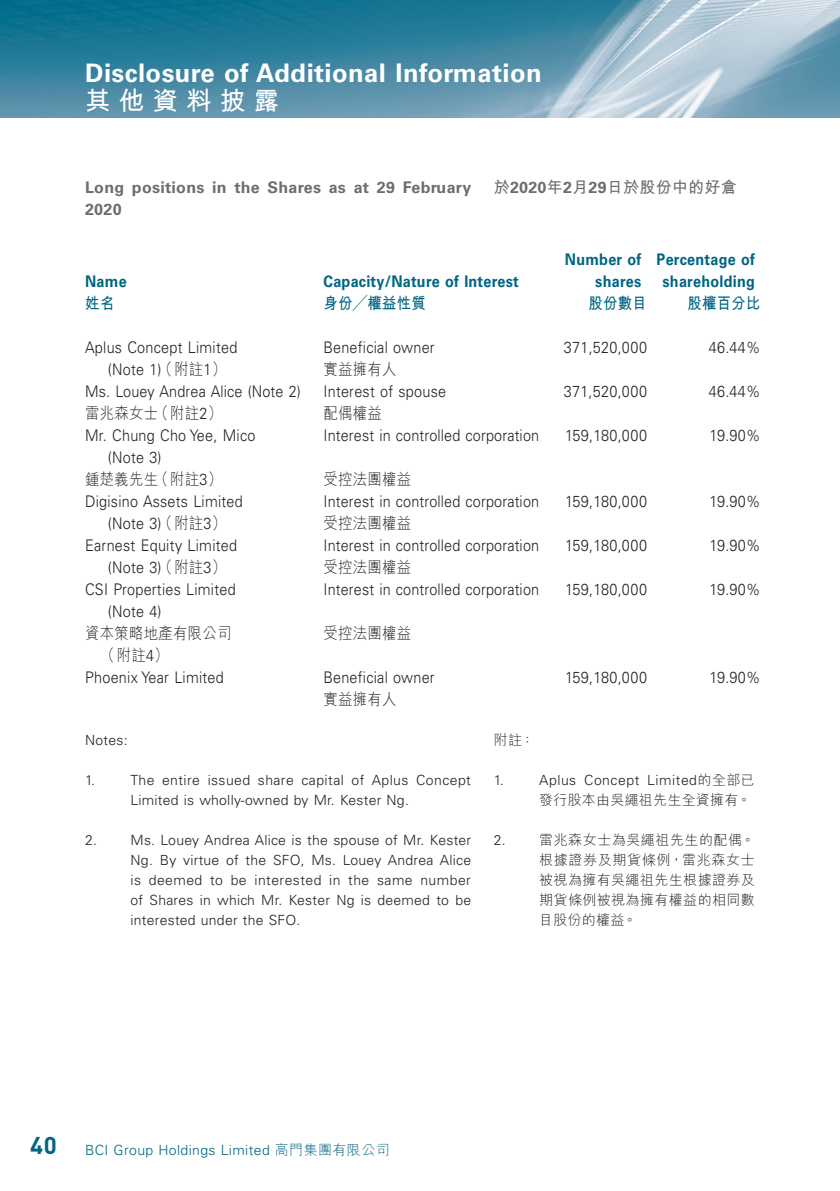
<style>
.page{position:relative;width:840px;height:1191px;background:#fff}
.page>*{position:absolute;margin:0;border:0;box-sizing:border-box;transform-origin:0 0}
.t1{font:700 25.6px "Univers LT Std";letter-spacing:.015em;color:#fff}
.t2{font:700 25.6px "M Hei HK";letter-spacing:.315em;color:#fff}
.t3{font:300 16px/22px "Univers LT Std";letter-spacing:.015em;color:#231f20;scale:.9 1}
.t4{font:300 16px/22px "M Hei HK";letter-spacing:.015em;color:#231f20;scale:.9 1}
.t5{font:700 16px/22px "Univers LT Std";letter-spacing:.015em;color:#006482;text-align:right;scale:.9 1}
.t6{font:700 16px "Univers LT Std";letter-spacing:.015em;color:#6c6d70}
.t7{font:700 16px "M Hei HK";letter-spacing:.015em;color:#6c6d70}
.t8{font:700 16px "M Hei HK";letter-spacing:.015em;color:#006482;scale:.9 1}
.t9{font:300 14px/20px "Univers LT Std";letter-spacing:.015em;color:#231f20}
.t10{font:300 14px/20px "M Hei HK";letter-spacing:.03em;color:#231f20;text-align:justify}
.t11{font:300 14px "Univers LT Std";letter-spacing:.03em;color:#006482}
.t12{font:300 14px "Univers LT Std";letter-spacing:.035em;color:#231f20}
.s1{font-family:"Univers LT Std"}
.s2{font-family:"M Hei HK"}
.s3{font-family:"DIN Pro";font-weight:700;font-size:24px}
</style>
<div class="page">
<img style="left:0;top:0;width:839px;height:118px">
<h1 class="t1" style="left:85px;top:58px;width:458px">Disclosure of Additional Information</h1>
<h1 class="t2" style="left:85px;top:82px;width:195px">其他資料披露</h1>
<p class="t6" style="left:85px;top:178px;width:387px">Long positions in the Shares as at 29 February</p>
<p class="t7" style="left:493px;top:175px;width:244px">於<span class="s1">2020</span>年<span class="s1">2</span>月<span class="s1">29</span>日於股份中的好倉</p>
<p class="t6" style="left:85px;top:200px;width:38px">2020</p>
<p class="t5" style="left:85px;top:270px;width:48px">Name</p>
<p class="t5" style="left:323px;top:270px;width:218px">Capacity/Nature of Interest</p>
<p class="t5" style="left:564px;top:248px;width:86px">Number of shares</p>
<p class="t5" style="left:656px;top:248px;width:111px;text-align:center">Percentage of shareholding</p>
<p class="t8" style="left:85px;top:291px;width:34px">姓名</p>
<p class="t8" style="left:323px;top:291px;width:115px">身份╱權益性質</p>
<p class="t8" style="left:588px;top:291px;width:66px">股份數目</p>
<p class="t8" style="left:687px;top:291px;width:83px">股權百分比</p>
<p class="t3" style="left:108px;top:336px;width:145px;text-indent:-23px">Aplus Concept Limited (Note 1)<span class="s2">（附註</span>1<span class="s2">）</span></p>
<p class="t3" style="left:323px;top:336px;width:125px">Beneficial owner</p>
<p class="t3" style="left:563px;top:336px;width:94px">371,520,000</p>
<p class="t3" style="left:708px;top:336px;width:59px">46.44%</p>
<p class="t4" style="left:323px;top:357px;width:83px">實益擁有人</p>
<p class="t3" style="left:85px;top:380px;width:241px">Ms. Louey Andrea Alice (Note 2)</p>
<p class="t3" style="left:323px;top:380px;width:138px">Interest of spouse</p>
<p class="t3" style="left:563px;top:380px;width:94px">371,520,000</p>
<p class="t3" style="left:708px;top:380px;width:59px">46.44%</p>
<p class="t4" style="left:85px;top:401px;width:154px">雷兆森女士（附註<span class="s1">2</span>）</p>
<p class="t4" style="left:323px;top:401px;width:66px">配偶權益</p>
<p class="t3" style="left:108px;top:424px;width:165px;text-indent:-23px">Mr. Chung Cho Yee, Mico (Note 3)</p>
<p class="t3" style="left:323px;top:424px;width:241px">Interest in controlled corporation</p>
<p class="t3" style="left:564px;top:424px;width:92px">159,180,000</p>
<p class="t3" style="left:709px;top:424px;width:58px">19.90%</p>
<p class="t4" style="left:85px;top:467px;width:154px">鍾楚義先生（附註<span class="s1">3</span>）</p>
<p class="t4" style="left:323px;top:467px;width:99px">受控法團權益</p>
<p class="t3" style="left:85px;top:490px;width:177px;text-align:center">Digisino Assets Limited (Note 3)<span class="s2">（附註</span>3<span class="s2">）</span></p>
<p class="t3" style="left:323px;top:490px;width:241px">Interest in controlled corporation</p>
<p class="t3" style="left:564px;top:490px;width:92px">159,180,000</p>
<p class="t3" style="left:709px;top:490px;width:58px">19.90%</p>
<p class="t4" style="left:323px;top:511px;width:99px">受控法團權益</p>
<p class="t3" style="left:108px;top:534px;width:145px;text-indent:-23px">Earnest Equity Limited (Note 3)<span class="s2">（附註</span>3<span class="s2">）</span></p>
<p class="t3" style="left:323px;top:534px;width:241px">Interest in controlled corporation</p>
<p class="t3" style="left:564px;top:534px;width:92px">159,180,000</p>
<p class="t3" style="left:709px;top:534px;width:58px">19.90%</p>
<p class="t4" style="left:323px;top:555px;width:99px">受控法團權益</p>
<p class="t3" style="left:108px;top:578px;width:143px;text-indent:-23px">CSI Properties Limited (Note 4)</p>
<p class="t3" style="left:323px;top:578px;width:241px">Interest in controlled corporation</p>
<p class="t3" style="left:564px;top:578px;width:92px">159,180,000</p>
<p class="t3" style="left:709px;top:578px;width:58px">19.90%</p>
<p class="t4" style="left:101px;top:621px;width:147px;text-indent:-15px">資本策略地產有限公司（附註<span class="s1">4</span>）</p>
<p class="t4" style="left:323px;top:621px;width:99px">受控法團權益</p>
<p class="t3" style="left:85px;top:666px;width:155px">Phoenix Year Limited</p>
<p class="t3" style="left:323px;top:666px;width:125px">Beneficial owner</p>
<p class="t4" style="left:323px;top:687px;width:83px">實益擁有人</p>
<p class="t3" style="left:564px;top:666px;width:92px">159,180,000</p>
<p class="t3" style="left:709px;top:666px;width:58px">19.90%</p>
<p class="t9" style="left:85px;top:730px;width:44px">Notes:</p>
<p class="t9" style="left:85px;top:770px;width:11px">1.</p>
<p class="t9" style="left:130px;top:770px;width:341px">The entire issued share capital of Aplus Concept<br>Limited is wholly-owned by Mr. Kester Ng.</p>
<p class="t9" style="left:130px;top:830px;width:342px;text-align:justify;text-indent:-45px">2. Ms. Louey Andrea Alice is the spouse of Mr. Kester Ng. By virtue of the SFO, Ms. Louey Andrea Alice is deemed to be interested in the same number of Shares in which Mr. Kester Ng is deemed to be interested under the SFO.</p>
<p class="t10" style="left:493px;top:729px;width:42px">附註：</p>
<p class="t9" style="left:493px;top:769px;width:11px">1.</p>
<p class="t12" style="left:539px;top:771px;width:217px">Aplus Concept Limited<span class="s2">的全部已</span></p>
<p class="t10" style="left:539px;top:789px;width:213px">發行股本由吳繩祖先生全資擁有。</p>
<p class="t10" style="left:539px;top:829px;width:217px;text-indent:-45px"><span class="s1">2.</span> 雷兆森女士為吳繩祖先生的配偶。根據證券及期貨條例，雷兆森女士被視為擁有吳繩祖先生根據證券及期貨條例被視為擁有權益的相同數目股份的權益。</p>
<p class="t11" style="left:30px;top:1141px;width:361px"><span class="s3">40</span> BCI Group Holdings Limited <span class="s2">高門集團有限公司</span></p>
</div>
